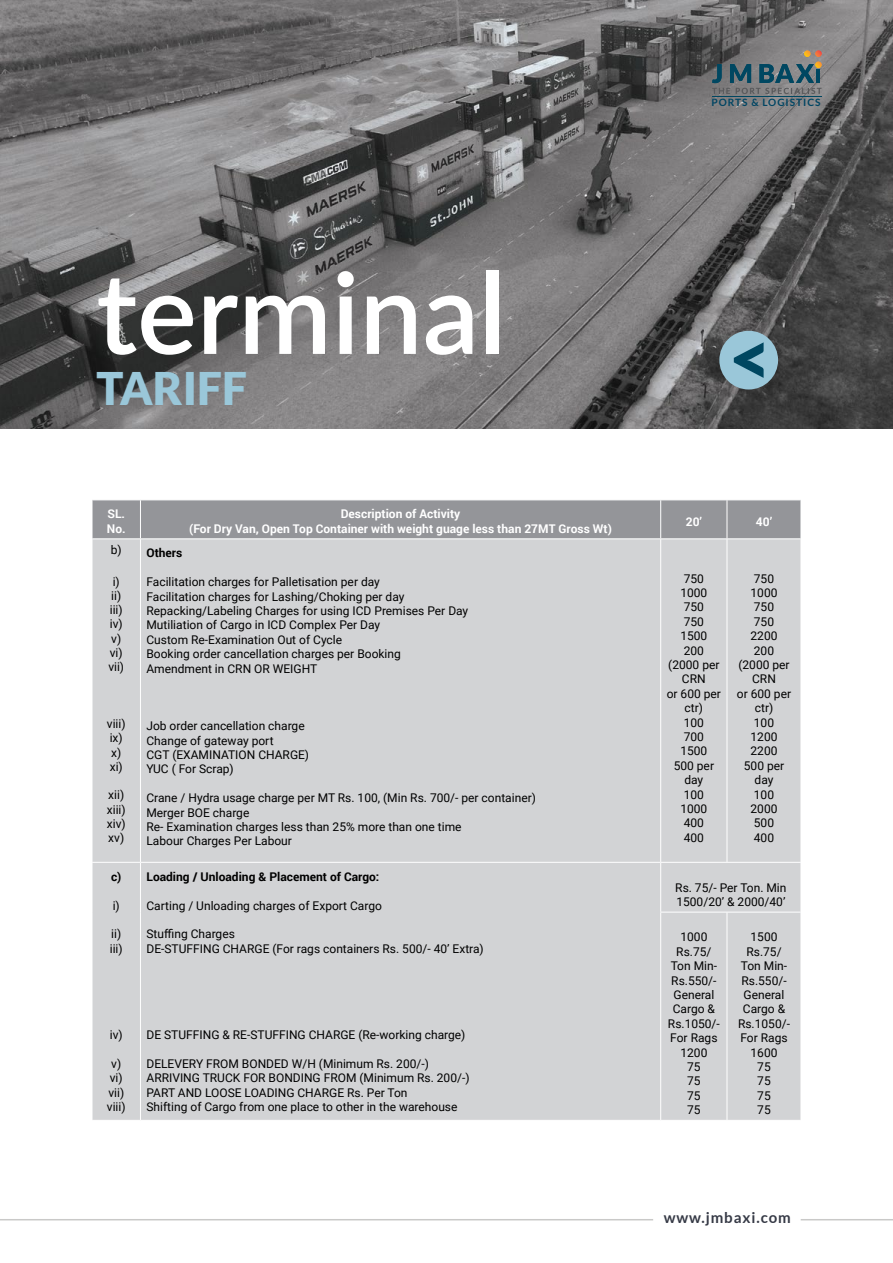
<style>
.page{position:relative;width:893px;height:1263px;background:#fff}
.page>*{position:absolute;margin:0;border:0;box-sizing:border-box;transform-origin:0 0}
.t1{font:600 112.5px "Lato";color:#fff}
.t2{font:900 45px "Lato";color:#9ac7d9}
.t3{font:700 15px "Lato";letter-spacing:.06em;color:#363a46}
.t4{font:12px/14.4px "Roboto";color:#000}
.t5{font:700 12px/14.4px "Roboto";color:#fff}
.t6{font:700 12px "Roboto";color:#000}
.t7{font:700 10.05px "Lato";letter-spacing:.095em;color:#004563}
</style>
<div class="page">
<div style="left:93px;top:500px;width:708px;height:38px;background:#949599"></div>
<div style="left:93px;top:539px;width:708px;height:581px;background:#d2d3d5"></div>
<hr style="left:140px;top:500px;width:1px;height:38px;background:#fff">
<hr style="left:660px;top:500px;width:1px;height:38px;background:#fff">
<hr style="left:727px;top:500px;width:1px;height:38px;background:#fff">
<hr style="left:140px;top:539px;width:1px;height:323px;background:#fff">
<hr style="left:660px;top:539px;width:1px;height:323px;background:#fff">
<hr style="left:727px;top:539px;width:1px;height:323px;background:#fff">
<hr style="left:92px;top:862px;width:48px;height:1px;background:#fff">
<hr style="left:140px;top:862px;width:521px;height:1px;background:#fff">
<hr style="left:140px;top:863px;width:1px;height:49px;background:#fff">
<hr style="left:661px;top:862px;width:66px;height:1px;background:#fff">
<hr style="left:660px;top:863px;width:1px;height:49px;background:#fff">
<hr style="left:727px;top:862px;width:74px;height:1px;background:#fff">
<hr style="left:140px;top:912px;width:1px;height:208px;background:#fff">
<hr style="left:660px;top:912px;width:67px;height:1px;background:#fff">
<hr style="left:660px;top:912px;width:1px;height:208px;background:#fff">
<hr style="left:727px;top:912px;width:74px;height:1px;background:#fff">
<hr style="left:727px;top:912px;width:1px;height:208px;background:#fff">
<img style="left:0;top:0;width:893px;height:428px">
<div style="left:719px;top:331px;width:59px;height:58px;background:#9ac7d9;border-radius:50%"></div>
<svg style="left:734px;top:342px;width:30px;height:36px"></svg>
<hr style="left:712px;top:96px;width:110px;height:1px;background:#004761">
<svg style="left:712px;top:51px;width:110px;height:43px;background:#667175"></svg>
<hr style="left:816px;top:70px;width:4px;height:13px;background:#004761">
<hr style="left:0;top:1219px;width:653px;height:1px;background:#c9c9c8">
<hr style="left:801px;top:1219px;width:92px;height:1px;background:#c9c9c8">
<h1 class="t1" style="left:96px;top:231px;width:411px">terminal</h1>
<h2 class="t2" style="left:96px;top:362px;width:152px">TARIFF</h2>
<p class="t7" style="left:711px;top:96px;width:111px">PORTS &amp; LOGISTICS</p>
<p class="t5" style="left:107px;top:506px;width:20px">SL.<br>No.</p>
<p class="t5" style="left:189px;top:506px;width:424px;text-align:center">Description of Activity<br>(For Dry Van, Open Top Container with weight guage less than 27MT Gross Wt)</p>
<p class="t5" style="left:686px;top:514px;width:18px">20’</p>
<p class="t5" style="left:756px;top:514px;width:18px">40’</p>
<p class="t4" style="left:111px;top:542px;width:12px">b)</p>
<p class="t4" style="left:108px;top:574px;width:17px;text-align:center">i) ii) iii) iv) v) vi) vii)</p>
<p class="t6" style="left:146px;top:545px;width:37px">Others</p>
<p class="t4" style="left:146px;top:574px;width:323px">Facilitation charges for Palletisation per day<br>Facilitation charges for Lashing/Choking per day Repacking/Labeling Charges for using ICD Premises Per Day Mutiliation of Cargo in ICD Complex Per Day<br>Custom Re-Examination Out of Cycle<br>Booking order cancellation charges per Booking Amendment in CRN OR WEIGHT</p>
<p class="t4" style="left:667px;top:571px;width:56px;text-align:center">750<br>1000<br>750<br>750<br>1500<br>200 (2000 per<br>CRN<br>or 600 per ctr)<br>100<br>700<br>1500<br>500 per day<br>100<br>1000<br>400<br>400</p>
<p class="t4" style="left:737px;top:571px;width:56px;text-align:center">750<br>1000<br>750<br>750<br>2200<br>200 (2000 per<br>CRN<br>or 600 per ctr)<br>100<br>1200<br>2200<br>500 per day<br>100<br>2000<br>500<br>400</p>
<p class="t4" style="left:107px;top:716px;width:20px">viii) ix) x) xi)</p>
<p class="t4" style="left:107px;top:787px;width:20px">xii) xiii) xiv) xv)</p>
<p class="t4" style="left:146px;top:718px;width:164px">Job order cancellation charge<br>Change of gateway port<br>CGT (EXAMINATION CHARGE)<br>YUC ( For Scrap)</p>
<p class="t4" style="left:146px;top:790px;width:391px">Crane / Hydra usage charge per MT Rs. 100, (Min Rs. 700/- per container)<br>Merger BOE charge<br>Re- Examination charges less than 25% more than one time<br>Labour Charges Per Labour</p>
<p class="t6" style="left:111px;top:868px;width:12px">c)</p>
<p class="t4" style="left:113px;top:898px;width:9px">i)</p>
<p class="t4" style="left:110px;top:926px;width:14px">ii) iii)</p>
<p class="t6" style="left:147px;top:868px;width:234px">Loading / Unloading &amp; Placement of Cargo:</p>
<p class="t4" style="left:147px;top:898px;width:237px">Carting / Unloading charges of Export Cargo</p>
<p class="t4" style="left:147px;top:926px;width:339px">Stuffing Charges<br>DE-STUFFING CHARGE (For rags containers Rs. 500/- 40’ Extra)</p>
<p class="t4" style="left:110px;top:1027px;width:14px">iv)</p>
<p class="t4" style="left:107px;top:1056px;width:20px;text-align:center">v) vi) vii) viii)</p>
<p class="t4" style="left:147px;top:1027px;width:320px">DE STUFFING &amp; RE-STUFFING CHARGE (Re-working charge)</p>
<p class="t4" style="left:147px;top:1056px;width:325px">DELEVERY FROM BONDED W/H (Minimum Rs. 200/-)<br>ARRIVING TRUCK FOR BONDING FROM (Minimum Rs. 200/-)<br>PART AND LOOSE LOADING CHARGE Rs. Per Ton<br>Shifting of Cargo from one place to other in the warehouse</p>
<p class="t4" style="left:675px;top:880px;width:113px">Rs. 75/- Per Ton. Min<br>1500/20’ &amp; 2000/40’</p>
<p class="t4" style="left:668px;top:929px;width:53px;text-align:center">1000<br>Rs.75/<br>Ton Min-<br>Rs.550/-<br>General<br>Cargo &amp;<br>Rs.1050/-<br>For Rags<br>1200<br>75<br>75<br>75<br>75</p>
<p class="t4" style="left:738px;top:929px;width:53px;text-align:center">1500<br>Rs.75/<br>Ton Min-<br>Rs.550/-<br>General<br>Cargo &amp;<br>Rs.1050/-<br>For Rags<br>1600<br>75<br>75<br>75<br>75</p>
<p class="t3" style="left:664px;top:1209px;width:129px">www.jmbaxi.com</p>
</div>
